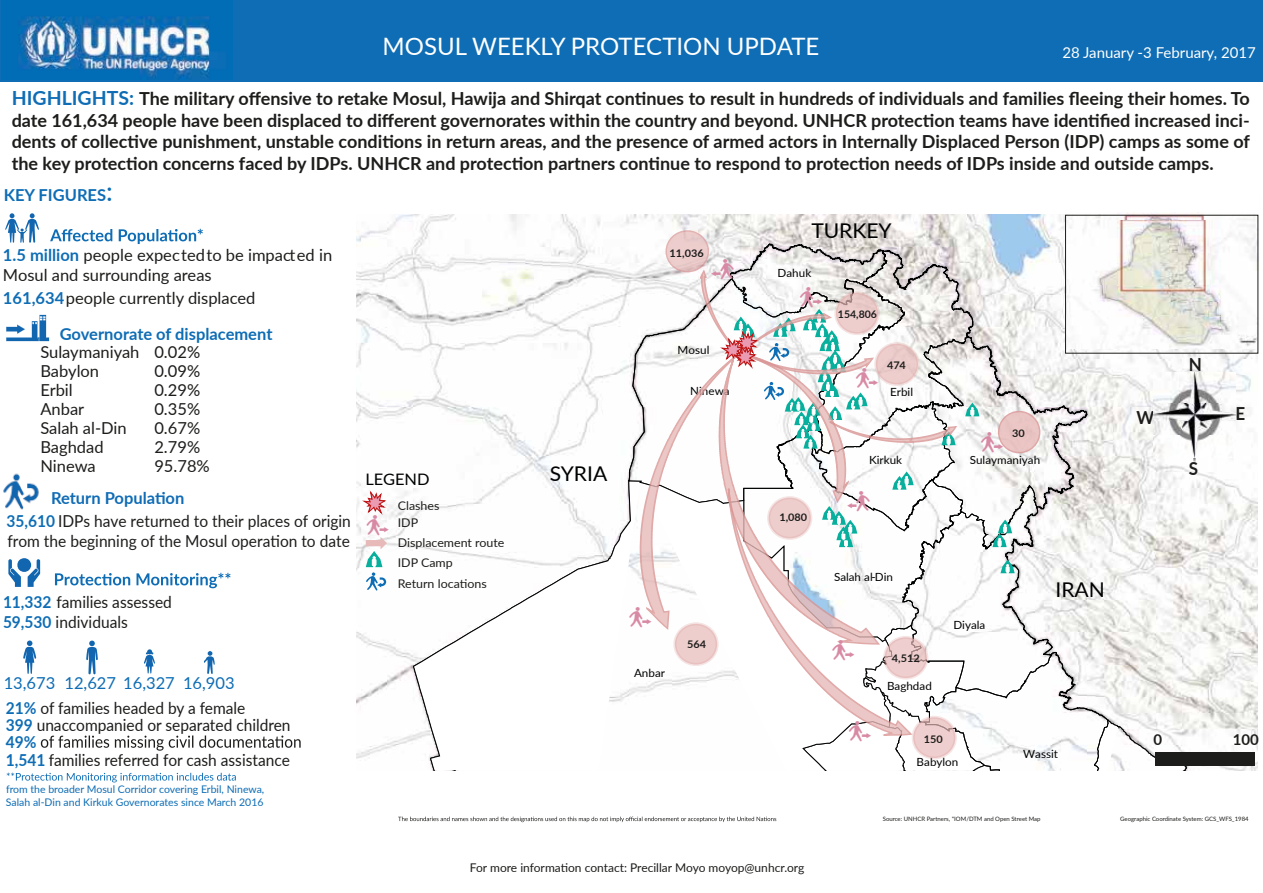
<style>
.page{position:relative;width:1263px;height:893px;background:#fff}
.page>*{position:absolute;margin:0;border:0;box-sizing:border-box;transform-origin:0 0}
.t1{font:27px "OCHA Icons Unbounded";color:#d88aa5;scale:1.04 1}
.t2{font:27px "OCHA Icons Unbounded";color:#ea9bb2}
.t3{font:24px "Lato";color:#fff}
.t4{font:20.25px "Lato";color:#000101;scale:1.04 1}
.t5{font:700 18px/21.6px "Lato";color:#1d1d1b;text-align:justify}
.t6{font:700 18px "Lato";color:#1d1d1b;scale:.95 1}
.t7{font:16.5px/16.8px "Lato";color:#1d1d1b;scale:.94 1}
.t8{font:16.5px/19.8px "Lato";color:#1d1d1b}
.t9{font:700 16.5px "Lato";color:#0e6db5}
.t10{font:16.5px "Lato";color:#0e6db5}
.t11{font:700 16.5px "Lato";color:#106cb5}
.t12{font:15.9px "Lato";color:#000101;scale:1.04 1}
.t13{font:15px "Lato";color:#fff}
.t14{font:700 15px "Lato";color:#1d1d1b}
.t15{font:12px "Lato";color:#1d1d1b}
.t16{font:12px/20.2px "Lato";color:#1d1d1b;scale:1.04 1}
.t17{font:11.25px "Lato";color:#000101;scale:1.04 1}
.t18{font:10.5px/12.6px "Lato";color:#0e6db5}
.t19{font:700 10.5px "Lato";color:#1d1d1b;scale:1.04 1}
.t20{font:700 10.5px "Lato";color:#1d1d1b}
.t21{font:6px "Lato";color:#1d1d1b}
.t22{font:3.9px "Lato";color:#000101;scale:1.04 1}
.s1{font-size:19.5px;color:#0e6db5}
.s2{font-weight:400;font-size:27px}
.s3{font-weight:700;color:#0e6db5}
</style>
<div class="page">
<div style="left:0;top:0;width:1263px;height:80px;background:#0e6db5"></div>
<hr style="left:0;top:80px;width:1263px;height:1px;background:#0e6db5">
<img style="left:2px;top:0;width:231px;height:80px">
<svg style="left:5px;top:213px;width:34px;height:30px"></svg>
<svg style="left:50px;top:229px;width:153px;height:15px"></svg>
<svg style="left:6px;top:315px;width:43px;height:27px"></svg>
<svg style="left:8px;top:558px;width:32px;height:29px"></svg>
<svg style="left:55px;top:573px;width:176px;height:15px"></svg>
<svg style="left:398px;top:817px;width:378px;height:5px"></svg>
<svg style="left:41px;top:735px;width:260px;height:16px"></svg>
<svg style="left:86px;top:641px;width:12px;height:33px"></svg>
<svg style="left:23px;top:640px;width:13px;height:34px"></svg>
<svg style="left:144px;top:649px;width:11px;height:24px"></svg>
<svg style="left:204px;top:651px;width:11px;height:23px"></svg>
<svg style="left:7px;top:773px;width:229px;height:9px"></svg>
<img style="left:3px;top:473px;width:36px;height:37px">
<img style="left:356px;top:215px;width:902px;height:555px">
<svg style="left:413px;top:244px;width:227px;height:236px"></svg>
<svg style="left:628px;top:288px;width:12px;height:192px"></svg>
<svg style="left:413px;top:480px;width:227px;height:290px"></svg>
<svg style="left:1237px;top:769px;width:10px;height:2px"></svg>
<svg style="left:366px;top:537px;width:21px;height:53px"></svg>
<svg style="left:666px;top:231px;width:42px;height:41px"></svg>
<div style="left:665px;top:230px;width:44px;height:42px;border:2px solid #d99594;border-radius:50%"></div>
<svg style="left:360px;top:488px;width:28px;height:29px"></svg>
<div style="left:1156px;top:752px;width:99px;height:14px;background:#1d1d1b"></div>
<img style="left:1065px;top:212px;width:194px;height:130px">
<img style="left:1067px;top:221px;width:189px;height:127px">
<div style="left:1065px;top:215px;width:193px;height:139px;border:1px solid #1d1d1b"></div>
<img style="left:1224px;top:373px;width:12px;height:84px">
<svg style="left:640px;top:243px;width:584px;height:528px"></svg>
<h2 class="t3" style="left:382px;top:30px;width:438px">MOSUL WEEKLY PROTECTION UPDATE</h2>
<p class="t13" style="left:1062px;top:42px;width:195px">28 January -3 February, 2017</p>
<p class="t5" style="left:12px;top:87px;width:1240px"><span class="s1">HIGHLIGHTS:</span> The military offensive to retake Mosul, Hawija and Shirqat continues to result in hundreds of individuals and families fleeing their homes. To date 161,634 people have been displaced to different governorates within the country and beyond. UNHCR protection teams have identified increased inci&shy;dents of collective punishment, unstable conditions in return areas, and the presence of armed actors in Internally Displaced Person (IDP) camps as some of the key protection concerns faced by IDPs. UNHCR and protection partners continue to respond to protection needs of IDPs inside and outside camps.</p>
<p class="t9" style="left:4px;top:183px;width:111px">KEY FIGURES<span class="s2">:</span></p>
<p class="t8" style="left:3px;top:244px;width:331px"><span class="s3">1.5 million</span> people expec ted to be impacted in<br>Mosul and surrounding areas</p>
<p class="t8" style="left:3px;top:287px;width:254px"><span class="s3">161,634</span> people currently displaced</p>
<p class="t9" style="left:60px;top:322px;width:214px">Governorate of displacement</p>
<p class="t8" style="left:40px;top:342px;width:161px;line-height:18.9px">Sulaymaniyah 0.02%<br>Babylon</p>
<p class="t8" style="left:154px;top:361px;width:47px">0.09%</p>
<p class="t8" style="left:40px;top:379px;width:34px">Erbil</p>
<p class="t8" style="left:154px;top:379px;width:47px">0.29%</p>
<p class="t8" style="left:40px;top:398px;width:45px">Anbar</p>
<p class="t8" style="left:154px;top:398px;width:47px">0.35%</p>
<p class="t8" style="left:40px;top:417px;width:88px">Salah al-Din</p>
<p class="t8" style="left:154px;top:417px;width:47px">0.67%</p>
<p class="t8" style="left:40px;top:436px;width:65px">Baghdad</p>
<p class="t8" style="left:154px;top:436px;width:47px">2.79%</p>
<p class="t8" style="left:40px;top:455px;width:57px">Ninewa</p>
<p class="t8" style="left:154px;top:455px;width:57px">95.78%</p>
<p class="t11" style="left:51px;top:486px;width:135px">Return Population</p>
<p class="t7" style="left:7px;top:512px;width:368px"><span class="s3">35,610</span> IDPs have returned to their places of origin</p>
<p class="t7" style="left:7px;top:531px;width:366px">from the beginning of the Mosul operation to date</p>
<p class="t7" style="left:3px;top:591px;width:181px;line-height:19.8px"><span class="s3">11,332</span> families assessed<br><span class="s3">59,530</span> individuals</p>
<p class="t12" style="left:365px;top:468px;width:63px">LEGEND</p>
<h1 class="t2" style="left:361px;top:489px;width:28px">I</h1>
<h1 class="t1" style="left:364px;top:512px;width:28px">K</h1>
<p class="t16" style="left:398px;top:497px;width:42px;line-height:16.6px">Clashes<br>IDP</p>
<p class="t16" style="left:398px;top:532px;width:104px">Displacement route<br>IDP Camp<br>Return locations</p>
<p class="t10" style="left:4px;top:671px;width:232px">13,673 12,627 16,327 16,903</p>
<p class="t7" style="left:6px;top:699px;width:305px"><span class="s3">21%</span> of families headed by a female<br><span class="s3">399</span> unaccompanied or separated children<br><span class="s3">49%</span></p>
<p class="t7" style="left:6px;top:751px;width:304px"><span class="s3">1,541</span> families referred for cash assistance</p>
<p class="t18" style="left:6px;top:783px;width:260px">from the broader Mosul Corridor covering Erbil, Ninewa,<br>Salah al-Din and Kirkuk Governorates since March 2016</p>
<p class="t4" style="left:550px;top:459px;width:57px">SYRIA</p>
<p class="t19" style="left:669px;top:245px;width:34px">11,036</p>
<p class="t4" style="left:811px;top:216px;width:79px">TURKEY</p>
<p class="t17" style="left:778px;top:265px;width:34px">Dahuk</p>
<h1 class="t1" style="left:797px;top:284px;width:28px">K</h1>
<p class="t20" style="left:838px;top:307px;width:40px">154,806</p>
<h1 class="t2" style="left:719px;top:333px;width:42px">II</h1>
<p class="t17" style="left:678px;top:342px;width:32px">Mosul</p>
<h1 class="t2" style="left:731px;top:343px;width:28px">I</h1>
<p class="t22" style="left:833px;top:356px;width:3px">!</p>
<p class="t19" style="left:887px;top:358px;width:20px">474</p>
<p class="t22" style="left:840px;top:363px;width:3px">!</p>
<h1 class="t1" style="left:853px;top:365px;width:28px">K</h1>
<p class="t17" style="left:690px;top:383px;width:39px">Ninewa</p>
<p class="t17" style="left:890px;top:383px;width:24px">Erbil</p>
<h1 class="t1" style="left:978px;top:429px;width:28px">K</h1>
<p class="t19" style="left:1012px;top:425px;width:14px">30</p>
<h1 class="t1" style="left:626px;top:604px;width:28px">K</h1>
<p class="t17" style="left:634px;top:665px;width:31px">Anbar</p>
<p class="t19" style="left:687px;top:637px;width:20px">564</p>
<p class="t19" style="left:779px;top:510px;width:28px">1,080</p>
<p class="t17" style="left:869px;top:452px;width:33px">Kirkuk</p>
<p class="t17" style="left:970px;top:452px;width:69px">Sulaymaniyah</p>
<p class="t17" style="left:834px;top:569px;width:58px">Salah al-Din</p>
<h1 class="t1" style="left:829px;top:637px;width:28px">K</h1>
<h1 class="t1" style="left:846px;top:718px;width:28px">K</h1>
<p class="t19" style="left:892px;top:651px;width:28px">4,512</p>
<p class="t17" style="left:887px;top:678px;width:45px">Baghdad</p>
<p class="t17" style="left:953px;top:617px;width:32px">Diyala</p>
<p class="t19" style="left:924px;top:732px;width:20px">150</p>
<p class="t4" style="left:1055px;top:575px;width:49px">IRAN</p>
<p class="t17" style="left:917px;top:753px;width:42px">Babylon</p>
<p class="t17" style="left:1023px;top:746px;width:35px">Wassit</p>
<p class="t6" style="left:1189px;top:352px;width:15px">N</p>
<p class="t6" style="left:1136px;top:404px;width:20px">W</p>
<p class="t6" style="left:1236px;top:400px;width:12px">E</p>
<p class="t6" style="left:1189px;top:456px;width:11px">S</p>
<p class="t14" style="left:1154px;top:729px;width:10px">0</p>
<p class="t14" style="left:1233px;top:729px;width:28px">100</p>
<p class="t21" style="left:883px;top:815px;width:159px">Source: UNHCR Partners, *IOM/DTM and Open Street Map</p>
<p class="t21" style="left:1120px;top:815px;width:130px">Geographic Coordinate System: GCS_WFS_1984</p>
<p class="t15" style="left:470px;top:859px;width:336px">For more information contact: Precillar Moyo moyop@unhcr.org</p>
</div>
